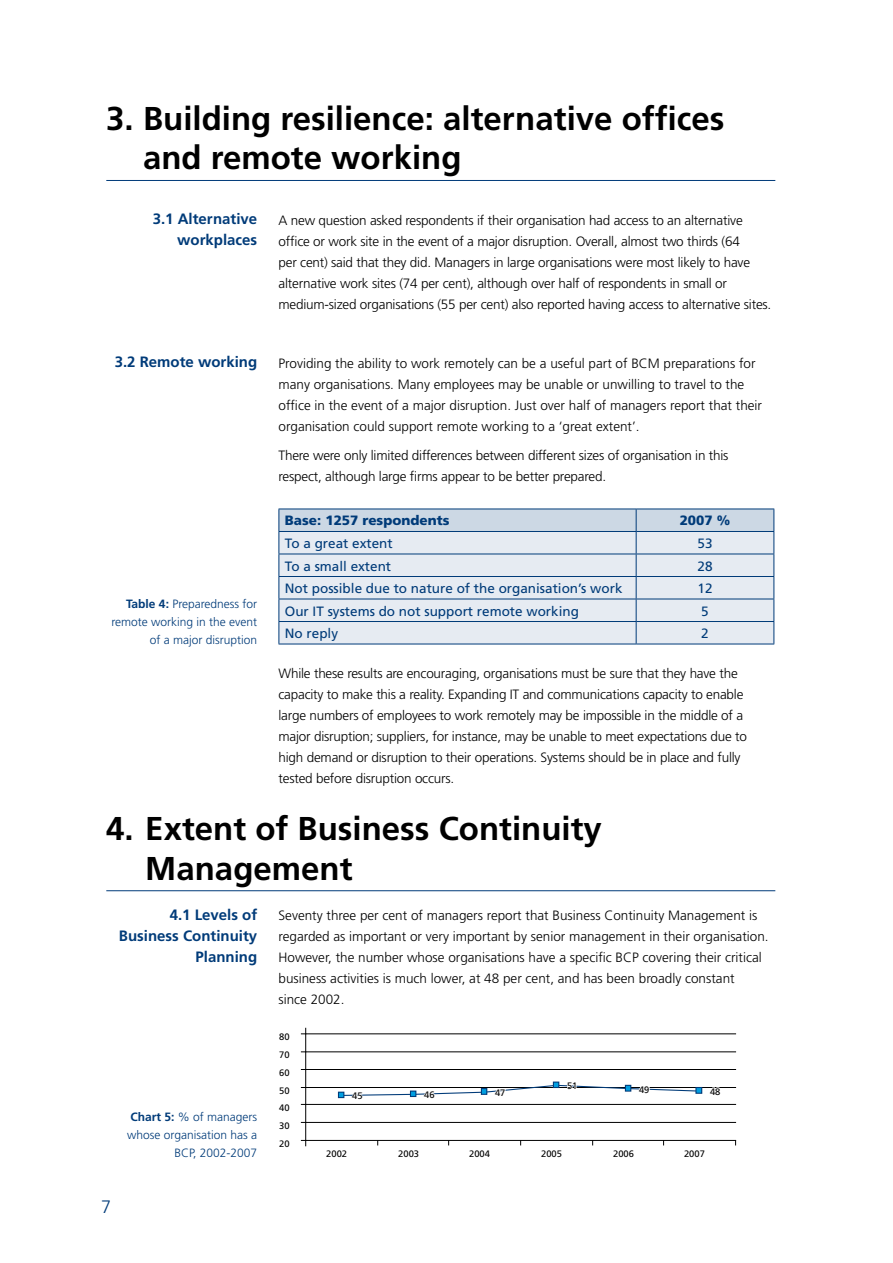
<style>
.page{position:relative;width:893px;height:1263px;background:#fff}
.page>*{position:absolute;margin:0;border:0;box-sizing:border-box;transform-origin:0 0}
.t1{font:700 33px/39.6px "Frutiger";color:#000}
.t2{font:300 18px "Frutiger";color:#003b79}
.t3{font:700 15px/21px "Frutiger";color:#003b79;text-align:right}
.t4{font:300 13.5px/21px "Frutiger";letter-spacing:-.015em;color:#000}
.t5{font:13.5px "Frutiger";color:#003b79}
.t6{font:900 13.5px "Frutiger";color:#003b79}
.t7{font:300 12px/18px "Frutiger";color:#003b79;text-align:right}
.t8{font:9.3px "Frutiger";color:#000}
.s1{font-weight:700}
</style>
<div class="page">
<hr style="left:106px;top:180px;width:669px;height:1px;background:#003b79">
<svg style="left:279px;top:509px;width:495px;height:135px;background:#d6dfe9"></svg>
<hr style="left:279px;top:644px;width:357px;height:1px;background:#003b79">
<hr style="left:636px;top:644px;width:138px;height:1px;background:#003b79">
<hr style="left:106px;top:890px;width:669px;height:1px;background:#003b79">
<hr style="left:306px;top:1140px;width:430px;height:1px;background:#000">
<hr style="left:306px;top:1122px;width:430px;height:1px;background:#000">
<hr style="left:306px;top:1104px;width:430px;height:1px;background:#000">
<hr style="left:306px;top:1087px;width:430px;height:1px;background:#000">
<hr style="left:306px;top:1069px;width:430px;height:1px;background:#000">
<hr style="left:306px;top:1051px;width:430px;height:1px;background:#000">
<hr style="left:306px;top:1033px;width:430px;height:1px;background:#000">
<hr style="left:305px;top:1028px;width:1px;height:118px;background:#000">
<svg style="left:338px;top:1081px;width:364px;height:18px"></svg>
<h1 class="t1" style="left:143px;top:98px;width:583px;text-indent:-37px">3. Building resilience: alternative offices and remote working</h1>
<p class="t4" style="left:279px;top:209px;width:494px">A new question asked respondents if their organisation had access to an alternative office or work site in the event of a major disruption. Overall, almost two thirds (64<br>per cent) said that they did. Managers in large organisations were most likely to have alternative work sites (74 per cent), although over half of respondents in small or medium-sized organisations (55 per cent) also reported having access to alternative sites.</p>
<p class="t3" style="left:153px;top:208px;width:106px">3.1 Alternative workplaces</p>
<p class="t3" style="left:115px;top:351px;width:144px">3.2 Remote working</p>
<p class="t7" style="left:111px;top:595px;width:147px"><span class="s1">Table 4:</span> Preparedness for remote working in the event of a major disruption</p>
<p class="t4" style="left:279px;top:352px;width:485px">Providing the ability to work remotely can be a useful part of BCM preparations for many organisations. Many employees may be unable or unwilling to travel to the office in the event of a major disruption. Just over half of managers report that their organisation could support remote working to a ‘great extent’.</p>
<p class="t4" style="left:279px;top:445px;width:451px">There were only limited differences between different sizes of organisation in this respect, although large firms appear to be better prepared.</p>
<p class="t6" style="left:285px;top:513px;width:166px">Base: 1257 respondents</p>
<p class="t6" style="left:680px;top:513px;width:52px">2007 %</p>
<p class="t5" style="left:285px;top:535px;width:109px">To a great extent</p>
<p class="t5" style="left:697px;top:535px;width:17px">53</p>
<p class="t5" style="left:285px;top:558px;width:108px">To a small extent</p>
<p class="t5" style="left:697px;top:558px;width:17px">28</p>
<p class="t5" style="left:285px;top:580px;width:339px">Not possible due to nature of the organisation’s work</p>
<p class="t5" style="left:697px;top:580px;width:17px">12</p>
<p class="t5" style="left:285px;top:603px;width:296px">Our IT systems do not support remote working</p>
<p class="t5" style="left:701px;top:603px;width:9px">5</p>
<p class="t5" style="left:285px;top:625px;width:55px">No reply</p>
<p class="t5" style="left:701px;top:625px;width:9px">2</p>
<p class="t4" style="left:279px;top:663px;width:470px">While these results are encouraging, organisations must be sure that they have the capacity to make this a reality. Expanding IT and communications capacity to enable large numbers of employees to work remotely may be impossible in the middle of a major disruption; suppliers, for instance, may be unable to meet expectations due to high demand or disruption to their operations. Systems should be in place and fully tested before disruption occurs.</p>
<h1 class="t1" style="left:145px;top:808px;width:458px;text-indent:-39px">4. Extent of Business Continuity<br>Management</h1>
<p class="t4" style="left:279px;top:905px;width:492px">Seventy three per cent of managers report that Business Continuity Management is regarded as important or very important by senior management in their organisation.<br>However, the number whose organisations have a specific BCP covering their critical business activities is much lower, at 48 per cent, and has been broadly constant<br>since 2002.</p>
<p class="t3" style="left:119px;top:904px;width:140px">4.1 Levels of<br>Business Continuity<br>Planning</p>
<p class="t8" style="left:279px;top:1031px;width:12px">80</p>
<p class="t8" style="left:279px;top:1049px;width:12px">70</p>
<h2 class="t2" style="left:101px;top:1197px;width:12px">7</h2>
<p class="t7" style="left:127px;top:1107px;width:132px"><span class="s1">Chart 5:</span> % of managers whose organisation has a<br>BCP, 2002-2007</p>
<p class="t8" style="left:279px;top:1067px;width:12px">60</p>
<p class="t8" style="left:279px;top:1085px;width:12px">50</p>
<p class="t8" style="left:279px;top:1102px;width:12px">40</p>
<p class="t8" style="left:279px;top:1120px;width:12px">30</p>
<p class="t8" style="left:279px;top:1138px;width:12px">20</p>
<p class="t8" style="left:352px;top:1091px;width:12px">45</p>
<p class="t8" style="left:424px;top:1089px;width:12px">46</p>
<p class="t8" style="left:495px;top:1087px;width:12px">47</p>
<p class="t8" style="left:567px;top:1080px;width:12px">51</p>
<p class="t8" style="left:639px;top:1084px;width:12px">49</p>
<p class="t8" style="left:710px;top:1086px;width:12px">48</p>
<p class="t8" style="left:326px;top:1148px;width:22px">2002</p>
<p class="t8" style="left:398px;top:1148px;width:22px">2003</p>
<p class="t8" style="left:469px;top:1148px;width:22px">2004</p>
<p class="t8" style="left:541px;top:1148px;width:22px">2005</p>
<p class="t8" style="left:613px;top:1148px;width:22px">2006</p>
<p class="t8" style="left:684px;top:1148px;width:22px">2007</p>
</div>
